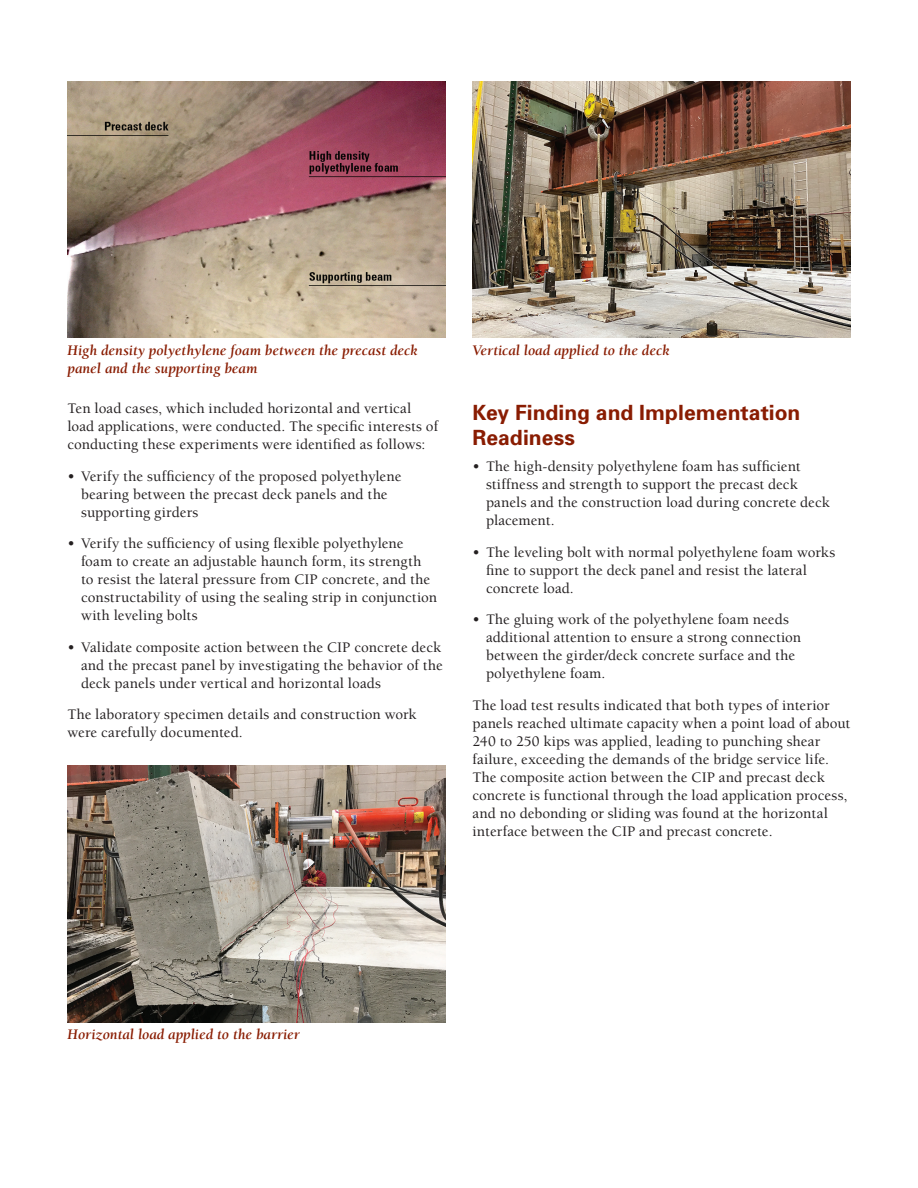
<style>
.page{position:relative;width:918px;height:1188px;background:#fff}
.page>*{position:absolute;margin:0;border:0;box-sizing:border-box;transform-origin:0 0}
.head_1{font:700 21px/25.2px "Univers";letter-spacing:.005em;color:#891c02}
.Body_text{font:500 15px/18px "Berkeley Std";letter-spacing:.005em;color:#231f20}
.t1{font:italic 700 15px/18px "Berkeley Std";color:#891c02}
</style>
<div class="page">
<img style="left:68px;top:81px;width:378px;height:257px">
<img style="left:68px;top:766px;width:378px;height:256px">
<img style="left:472px;top:81px;width:378px;height:257px">
<p class="t1" style="left:68px;top:342px;width:352px">High density polyethylene foam between the precast deck panel and the supporting beam</p>
<p class="Body_text" style="left:68px;top:400px;width:372px">Ten load cases, which included horizontal and vertical load applications, were conducted. The specific interests of conducting these experiments were identified as follows:</p>
<p class="Body_text" style="left:81px;top:467px;width:322px;text-indent:-14px">• Verify the sufficiency of the proposed polyethylene bearing between the precast deck panels and the supporting girders</p>
<p class="Body_text" style="left:81px;top:535px;width:358px;text-indent:-14px">• Verify the sufficiency of using flexible polyethylene foam to create an adjustable haunch form, its strength to resist the lateral pressure from CIP concrete, and the constructability of using the sealing strip in conjunction with leveling bolts</p>
<p class="Body_text" style="left:81px;top:638px;width:363px;text-align:justify;text-indent:-14px">• Validate composite action between the CIP concrete deck and the precast panel by investigating the behavior of the deck panels under vertical and horizontal loads</p>
<p class="Body_text" style="left:68px;top:706px;width:351px">The laboratory specimen details and construction work were carefully documented.</p>
<p class="t1" style="left:472px;top:342px;width:199px">Vertical load applied to the deck</p>
<h1 class="head_1" style="left:472px;top:399px;width:329px">Key Finding and Implementation<br>Readiness</h1>
<p class="Body_text" style="left:486px;top:458px;width:345px;text-indent:-14px">• The high-density polyethylene foam has sufficient stiffness and strength to support the precast deck panels and the construction load during concrete deck placement.</p>
<p class="Body_text" style="left:486px;top:543px;width:351px;text-indent:-14px">• The leveling bolt with normal polyethylene foam works fine to support the deck panel and resist the lateral concrete load.</p>
<p class="Body_text" style="left:486px;top:611px;width:317px;text-indent:-14px">• The gluing work of the polyethylene foam needs additional attention to ensure a strong connection between the girder/deck concrete surface and the polyethylene foam.</p>
<p class="Body_text" style="left:472px;top:696px;width:379px">The load test results indicated that both types of interior panels reached ultimate capacity when a point load of about 240 to 250 kips was applied, leading to punching shear failure, exceeding the demands of the bridge service life.<br>The composite action between the CIP and precast deck concrete is functional through the load application process, and no debonding or sliding was found at the horizontal interface between the CIP and precast concrete.</p>
<p class="t1" style="left:68px;top:1026px;width:234px">Horizontal load applied to the barrier</p>
</div>
